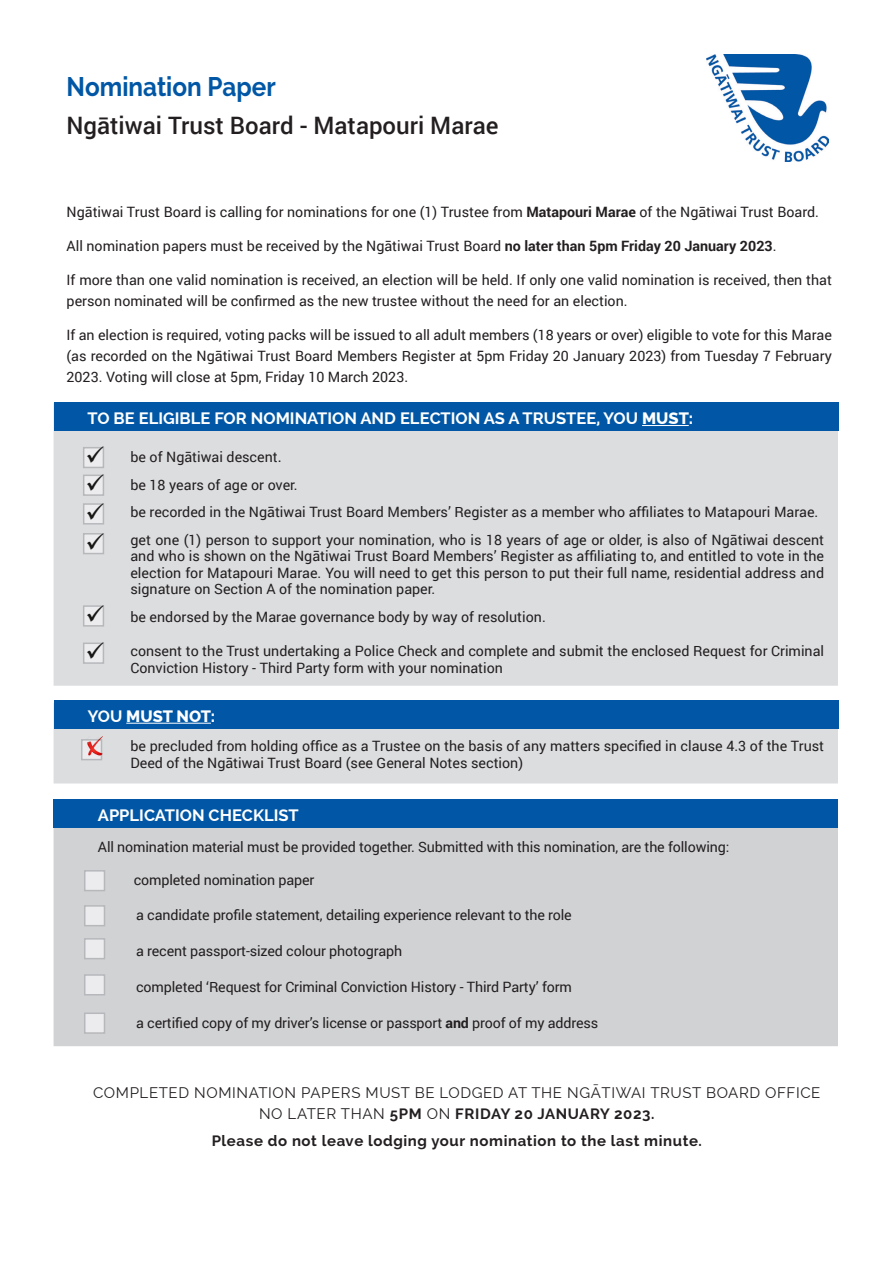
<style>
.page{position:relative;width:893px;height:1263px;background:#fff}
.page>*{position:absolute;margin:0;border:0;box-sizing:border-box;transform-origin:0 0}
.t1{font:700 27px "Raleway";color:#0157a5;scale:.9 1}
.t2{font:500 24px "Roboto";color:#231f20}
.t3{font:700 16.5px "Raleway";color:#fff}
.t4{font:500 16.5px "DIN Pro";letter-spacing:.01em;color:#fff}
.t5{font:800 16.5px "Raleway";color:#fff}
.t6{font:15px/21px "Raleway";letter-spacing:.04em;color:#231f20;text-align:center}
.t7{font:700 15px "Raleway";letter-spacing:.04em;color:#231f20}
.t8{font:14.25px/16.5px "Roboto";color:#231f20}
.s1{font-weight:700}
.s2{font-size:15px}
.s3{font-weight:800}
</style>
<div class="page">
<div style="left:54px;top:431px;width:784px;height:352px;background:#dcdddf"></div>
<div style="left:54px;top:799px;width:784px;height:29px;background:#0157a5"></div>
<div style="left:54px;top:828px;width:784px;height:218px;background:#d1d2d4"></div>
<div style="left:83px;top:447px;width:21px;height:21px;background:#ececee;border:2px solid #b7b8bb"></div>
<div style="left:83px;top:475px;width:21px;height:21px;background:#ececee;border:2px solid #b7b8bb"></div>
<div style="left:83px;top:503px;width:21px;height:21px;background:#ececee;border:2px solid #b7b8bb"></div>
<div style="left:83px;top:533px;width:21px;height:21px;background:#ececee;border:2px solid #b7b8bb"></div>
<div style="left:83px;top:605px;width:21px;height:22px;background:#ececee;border:2px solid #b7b8bb"></div>
<div style="left:83px;top:642px;width:21px;height:22px;background:#ececee;border:2px solid #b7b8bb"></div>
<div style="left:84px;top:870px;width:21px;height:21px;background:#ececee;border:2px solid #b7b8bb"></div>
<div style="left:84px;top:905px;width:21px;height:21px;background:#ececee;border:2px solid #b7b8bb"></div>
<div style="left:84px;top:938px;width:21px;height:21px;background:#ececee;border:2px solid #b7b8bb"></div>
<div style="left:84px;top:974px;width:21px;height:21px;background:#ececee;border:2px solid #b7b8bb"></div>
<div style="left:84px;top:1012px;width:21px;height:22px;background:#ececee;border:2px solid #b7b8bb"></div>
<div style="left:81px;top:739px;width:21px;height:21px;background:#ececee;border:2px solid #b7b8bb"></div>
<img style="left:86px;top:736px;width:17px;height:20px">
<div style="left:54px;top:402px;width:784px;height:29px;background:#0157a5"></div>
<hr style="left:642px;top:425px;width:47px;height:1px;background:#fff">
<div style="left:54px;top:700px;width:785px;height:29px;background:#0157a5"></div>
<hr style="left:126px;top:723px;width:85px;height:1px;background:#fff">
<img style="left:707px;top:54px;width:121px;height:108px">
<svg style="left:87px;top:446px;width:17px;height:17px"></svg>
<svg style="left:87px;top:474px;width:17px;height:17px"></svg>
<svg style="left:87px;top:503px;width:17px;height:17px"></svg>
<svg style="left:87px;top:532px;width:17px;height:17px"></svg>
<svg style="left:87px;top:605px;width:17px;height:17px"></svg>
<svg style="left:87px;top:642px;width:17px;height:17px"></svg>
<p class="t1" style="left:67px;top:71px;width:234px">Nomination Paper</p>
<p class="t2" style="left:67px;top:109px;width:433px">Ngātiwai Trust Board - Matapouri Marae</p>
<p class="t8" style="left:67px;top:203px;width:754px">Ngātiwai Trust Board is calling for nominations for one (1) Trustee from <span class="s1">Matapouri Marae</span> of the Ngātiwai Trust Board.</p>
<p class="t8" style="left:67px;top:237px;width:711px">All nomination papers must be received by the Ngātiwai Trust Board <span class="s1">no later than 5pm Friday 20 January 2023</span>.</p>
<p class="t8" style="left:67px;top:269px;width:767px;line-height:21px">If more than one valid nomination is received, an election will be held. If only one valid nomination is received, then that person nominated will be confirmed as the new trustee without the need for an election.</p>
<p class="t8" style="left:67px;top:323px;width:767px;line-height:21px;text-align:justify">If an election is required, voting packs will be issued to all adult members (18 years or over) eligible to vote for this Marae (as recorded on the Ngātiwai Trust Board Members Register at 5pm Friday 20 January 2023) from Tuesday 7 February 2023. Voting will close at 5pm, Friday 10 March 2023.</p>
<p class="t4" style="left:87px;top:407px;width:587px">TO BE ELIGIBLE FOR NOMINATION AND ELECTION AS A TRUSTEE, YOU <span class="s1">MUST</span>:</p>
<p class="t8" style="left:130px;top:448px;width:153px">be of Ngātiwai descent<span class="s2">.</span></p>
<p class="t8" style="left:130px;top:476px;width:169px">be 18 years of age or over.</p>
<p class="t8" style="left:130px;top:503px;width:689px">be recorded in the Ngātiwai Trust Board Members’ Register as a member who affiliates to Matapouri Marae.</p>
<p class="t8" style="left:130px;top:531px;width:695px;text-align:justify">get one (1) person to support your nomination, who is 18 years of age or older, is also of Ngātiwai descent and who is shown on the Ngātiwai Trust Board Members’ Register as affiliating to, and entitled to vote in the election for Matapouri Marae. You will need to get this person to put their full name, residential address and signature on Section A of the nomination paper.</p>
<p class="t8" style="left:130px;top:608px;width:417px">be endorsed by the Marae governance body by way of resolution.</p>
<p class="t8" style="left:130px;top:642px;width:695px;line-height:17.1px">consent to the Trust undertaking a Police Check and complete and submit the enclosed Request for Criminal<br>Conviction History - Third Party form with your nomination</p>
<p class="t3" style="left:88px;top:409px;width:607px">TO BE ELIGIBLE FOR NOMINATION AND ELECTION AS A TRUSTEE, YOU <span class="s3">MUST:</span></p>
<p class="t5" style="left:88px;top:707px;width:129px"><span class="s1">YOU</span> MUST NOT:</p>
<p class="t8" style="left:130px;top:738px;width:695px">be precluded from holding office as a Trustee on the basis of any matters specified in clause 4.3 of the Trust<br>Deed of the Ngātiwai Trust Board (see General Notes section)</p>
<p class="t3" style="left:98px;top:806px;width:202px">APPLICATION CHECKLIST</p>
<p class="t8" style="left:98px;top:838px;width:633px">All nomination material must be provided together. Submitted with this nomination, are the following:</p>
<p class="t8" style="left:134px;top:871px;width:182px">completed nomination paper</p>
<p class="t8" style="left:136px;top:906px;width:437px">a candidate profile statement, detailing experience relevant to the role</p>
<p class="t8" style="left:136px;top:942px;width:267px">a recent passport-sized colour photograph</p>
<p class="t8" style="left:136px;top:978px;width:437px">completed ‘Request for Criminal Conviction History - Third Party’ form</p>
<p class="t8" style="left:136px;top:1014px;width:463px">a certified copy of my driver’s license or passport <span class="s1">and</span> proof of my address</p>
<p class="t6" style="left:93px;top:1082px;width:729px">COMPLETED NOMINATION PAPERS MUST BE LODGED AT THE NGĀTIWAI TRUST BOARD OFFICE<br>NO LATER THAN <span class="s1">5PM</span> ON <span class="s1">FRIDAY 20 JANUARY 2023.</span></p>
<p class="t7" style="left:212px;top:1132px;width:492px">Please do not leave lodging your nomination to the last minute.</p>
</div>
